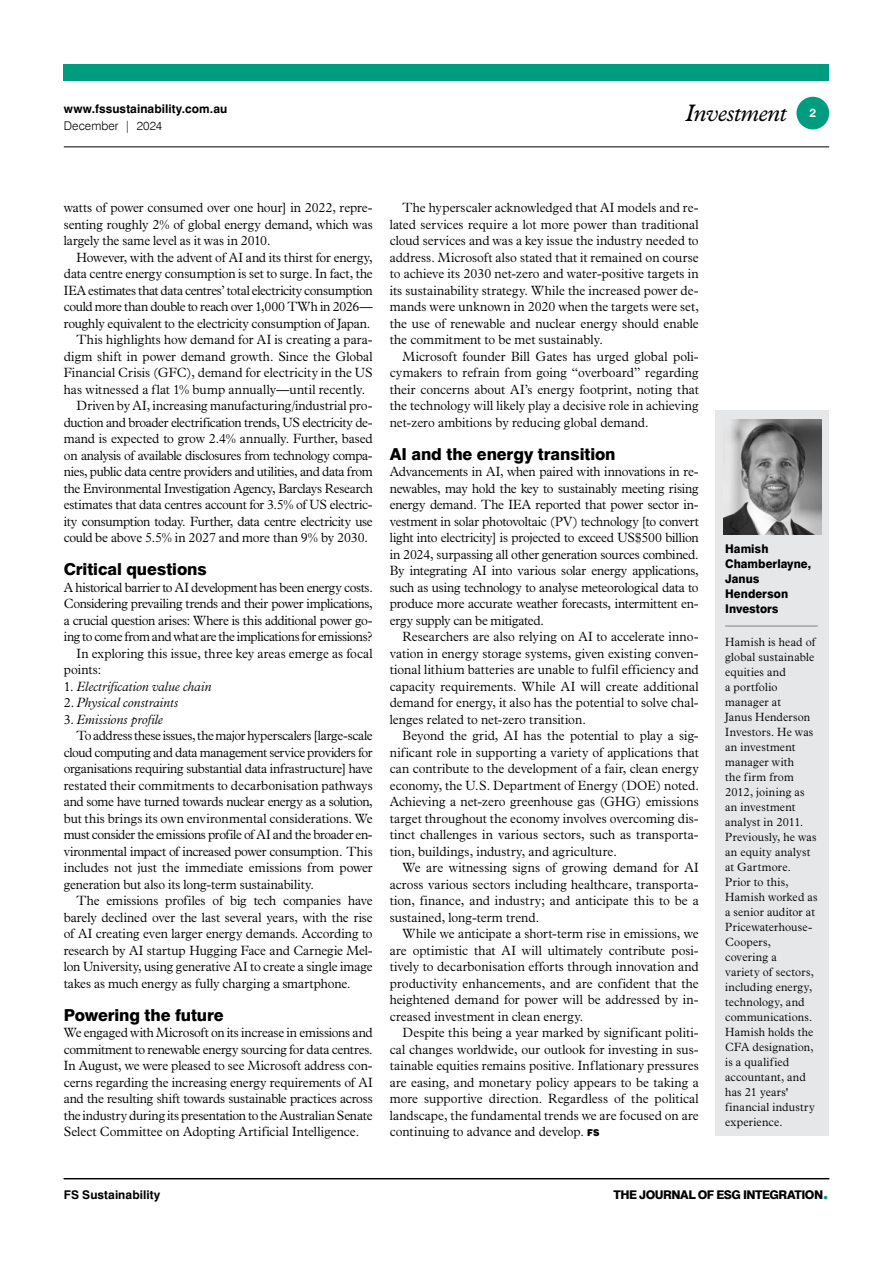
<style>
.page{position:relative;width:893px;height:1263px;background:#fff}
.page>*{position:absolute;margin:0;border:0;box-sizing:border-box;transform-origin:0 0}
.t1{font:italic 24px "Plantin MT Pro";letter-spacing:-.025em;color:#000}
._01_Sub__sans__11pt{font:800 16.5px "Swiss 721 BT";letter-spacing:-.005em;color:#000}
._03_Body__serif{font:300 13.5px/16.5px "Plantin MT Pro";letter-spacing:-.005em;color:#000;text-align:justify;scale:.95 1}
._03_Bullet_list__serif{font:italic 300 13.5px "Plantin MT Pro";color:#000;scale:.95 1}
._04_Author_bio_body{font:300 12px/15px "Plantin MT Pro";letter-spacing:.015em;color:#000;scale:.95 1}
.t2{font:700 12px "Swiss 721 BT";letter-spacing:.005em;color:#000}
._04_Author_name_-_bio_box{font:800 12px/15px "Swiss 721 BT";color:#000;scale:.95 1}
._04_Author_name_-_bio_box-2{font:800 12px "Swiss 721 BT";letter-spacing:-.04em;color:#000}
.t3{font:300 12px "Swiss 721 BT";letter-spacing:.01em;color:#000}
.t4{font:700 12px "Swiss 721 BT";color:#fff}
.s1{font-style:normal}
.s2{font-family:"Swiss 721 BT";font-weight:900;font-size:9.45px}
.s3{font-weight:900;color:#009c80}
</style>
<div class="page">
<hr style="left:64px;top:147px;width:765px;height:1px;background:#000">
<div style="left:796px;top:97px;width:33px;height:32px;background:#009c80;border-radius:50%"></div>
<div style="left:64px;top:64px;width:765px;height:16px;background:#009c80"></div>
<hr style="left:64px;top:1178px;width:765px;height:1px;background:#000">
<div style="left:716px;top:410px;width:113px;height:726px;background:#e6e7e8"></div>
<img style="left:723px;top:419px;width:98px;height:115px">
<hr style="left:725px;top:626px;width:93px;height:1px;background:#808285">
<p class="t2" style="left:64px;top:102px;width:165px">www.fssustainability.com.au</p>
<p class="t1" style="left:685px;top:99px;width:103px">Investment</p>
<p class="t4" style="left:809px;top:106px;width:8px">2</p>
<p class="t3" style="left:64px;top:118px;width:100px">December | 2024</p>
<p class="_03_Body__serif" style="left:64px;top:200px;width:327px">watts of power consumed over one hour] in 2022, repre&shy;senting roughly 2% of global energy demand, which was largely the same level as it was in 2010.</p>
<p class="_03_Body__serif" style="left:64px;top:249px;width:327px;text-indent:13px">However, with the advent of AI and its thirst for energy, data centre energy consumption is set to surge. In fact, the IEA estimates that data centres’ total electricity consumption could more than double to reach over 1,000 TWh in 2026— roughly equivalent to the electricity consumption of Japan.</p>
<p class="_03_Body__serif" style="left:64px;top:332px;width:327px;text-indent:13px">This highlights how demand for AI is creating a para&shy;digm shift in power demand growth. Since the Global Financial Crisis (GFC), demand for electricity in the US has witnessed a flat 1% bump annually—until recently.</p>
<p class="_03_Body__serif" style="left:64px;top:398px;width:327px;text-indent:13px">Driven by AI, increasing manufacturing/industrial pro&shy;duction and broader electrification trends, US electricity de&shy;mand is expected to grow 2.4% annually. Further, based on analysis of available disclosures from technology compa&shy;nies, public data centre providers and utilities, and data from the Environmental Investigation Agency, Barclays Research estimates that data centres account for 3.5% of US electric&shy;ity consumption today. Further, data centre electricity use could be above 5.5% in 2027 and more than 9% by 2030.</p>
<p class="_01_Sub__sans__11pt" style="left:64px;top:559px;width:145px">Critical questions</p>
<p class="_03_Body__serif" style="left:64px;top:579px;width:327px">A historical barrier to AI development has been energy costs.<br>Considering prevailing trends and their power implications, a crucial question arises: Where is this additional power go&shy;ing to come from and what are the implications for emissions?</p>
<p class="_03_Body__serif" style="left:64px;top:645px;width:327px;text-indent:13px">In exploring this issue, three key areas emerge as focal points:</p>
<p class="_03_Bullet_list__serif" style="left:64px;top:679px;width:157px"><span class="s1">1.</span> Electrification value chain</p>
<p class="_03_Bullet_list__serif" style="left:64px;top:695px;width:122px"><span class="s1">2.</span> Physical constraints</p>
<p class="_03_Bullet_list__serif" style="left:64px;top:712px;width:106px"><span class="s1">3.</span> Emissions profile</p>
<p class="_03_Body__serif" style="left:64px;top:728px;width:327px;text-indent:13px">To address these issues, the major hyperscalers [large-scale cloud computing and data management service providers for organisations requiring substantial data infrastructure] have restated their commitments to decarbonisation pathways and some have turned towards nuclear energy as a solution, but this brings its own environmental considerations. We must consider the emissions profile of AI and the broader en&shy;vironmental impact of increased power consumption. This includes not just the immediate emissions from power generation but also its long-term sustainability.</p>
<p class="_03_Body__serif" style="left:64px;top:893px;width:327px;text-indent:13px">The emissions profiles of big tech companies have barely declined over the last several years, with the rise of AI creating even larger energy demands. According to research by AI startup Hugging Face and Carnegie Mel&shy;lon University, using generative AI to create a single image takes as much energy as fully charging a smartphone.</p>
<p class="_01_Sub__sans__11pt" style="left:64px;top:1005px;width:161px">Powering the future</p>
<p class="_03_Body__serif" style="left:64px;top:1025px;width:327px">We engaged with Microsoft on its increase in emissions and commitment to renewable energy sourcing for data centres.<br>In August, we were pleased to see Microsoft address con&shy;cerns regarding the increasing energy requirements of AI and the resulting shift towards sustainable practices across the industry during its presentation to the Australian Senate Select Committee on Adopting Artificial Intelligence.</p>
<p class="_03_Body__serif" style="left:390px;top:200px;width:327px;text-indent:13px">The hyperscaler acknowledged that AI models and re&shy;lated services require a lot more power than traditional cloud services and was a key issue the industry needed to address. Microsoft also stated that it remained on course to achieve its 2030 net-zero and water-positive targets in its sustainability strategy. While the increased power de&shy;mands were unknown in 2020 when the targets were set, the use of renewable and nuclear energy should enable the commitment to be met sustainably.</p>
<p class="_03_Body__serif" style="left:390px;top:348px;width:327px;text-indent:13px">Microsoft founder Bill Gates has urged global poli&shy;cymakers to refrain from going “overboard” regarding their concerns about AI’s energy footprint, noting that the technology will likely play a decisive role in achieving net-zero ambitions by reducing global demand.</p>
<p class="_01_Sub__sans__11pt" style="left:390px;top:444px;width:227px">AI and the energy transition</p>
<p class="_03_Body__serif" style="left:390px;top:464px;width:327px">Advancements in AI, when paired with innovations in re&shy;newables, may hold the key to sustainably meeting rising energy demand. The IEA reported that power sector in&shy;vestment in solar photovoltaic (PV) technology [to convert light into electricity] is projected to exceed US$500 billion in 2024, surpassing all other generation sources combined.<br>By integrating AI into various solar energy applications, such as using technology to analyse meteorological data to produce more accurate weather forecasts, intermittent en&shy;ergy supply can be mitigated.</p>
<p class="_03_Body__serif" style="left:390px;top:629px;width:327px;text-indent:13px">Researchers are also relying on AI to accelerate inno&shy;vation in energy storage systems, given existing conven&shy;tional lithium batteries are unable to fulfil efficiency and capacity requirements. While AI will create additional demand for energy, it also has the potential to solve chal&shy;lenges related to net-zero transition.</p>
<p class="_03_Body__serif" style="left:390px;top:728px;width:327px;text-indent:13px">Beyond the grid, AI has the potential to play a sig&shy;nificant role in supporting a variety of applications that can contribute to the development of a fair, clean energy economy, the U.S. Department of Energy (DOE) noted.<br>Achieving a net-zero greenhouse gas (GHG) emissions target throughout the economy involves overcoming dis&shy;tinct challenges in various sectors, such as transporta&shy;tion, buildings, industry, and agriculture.</p>
<p class="_03_Body__serif" style="left:390px;top:860px;width:327px;text-indent:13px">We are witnessing signs of growing demand for AI across various sectors including healthcare, transporta&shy;tion, finance, and industry; and anticipate this to be a sustained, long-term trend.</p>
<p class="_03_Body__serif" style="left:390px;top:926px;width:327px;text-indent:13px">While we anticipate a short-term rise in emissions, we are optimistic that AI will ultimately contribute posi&shy;tively to decarbonisation efforts through innovation and productivity enhancements, and are confident that the heightened demand for power will be addressed by in&shy;creased investment in clean energy.</p>
<p class="_03_Body__serif" style="left:390px;top:1025px;width:327px;text-indent:13px">Despite this being a year marked by significant politi&shy;cal changes worldwide, our outlook for investing in sus&shy;tainable equities remains positive. Inflationary pressures are easing, and monetary policy appears to be taking a more supportive direction. Regardless of the political landscape, the fundamental trends we are focused on are continuing to advance and develop. <span class="s2">fs</span></p>
<p class="_04_Author_name_-_bio_box" style="left:725px;top:541px;width:92px">Hamish<br>Chamberlayne,<br>Janus<br>Henderson<br>Investors</p>
<p class="_04_Author_bio_body" style="left:725px;top:635px;width:99px">Hamish is head of global sustainable equities and<br>a portfolio manager at<br>Janus Henderson<br>Investors. He was an investment manager with<br>the firm from<br>2012, joining as an investment analyst in 2011.<br>Previously, he was an equity analyst at Gartmore.<br>Prior to this,<br>Hamish worked as a senior auditor at<br>Pricewaterhouse-<br>Coopers,<br>covering a<br>variety of sectors, including energy, technology, and communications.<br>Hamish holds the<br>CFA designation, is a qualified accountant, and has 21 years' financial industry experience.</p>
<p class="t2" style="left:64px;top:1187px;width:98px">FS Sustainability</p>
<p class="_04_Author_name_-_bio_box-2" style="left:613px;top:1187px;width:217px">THE JOURNAL OF ESG INTEGRATION<span class="s3">•</span></p>
</div>
